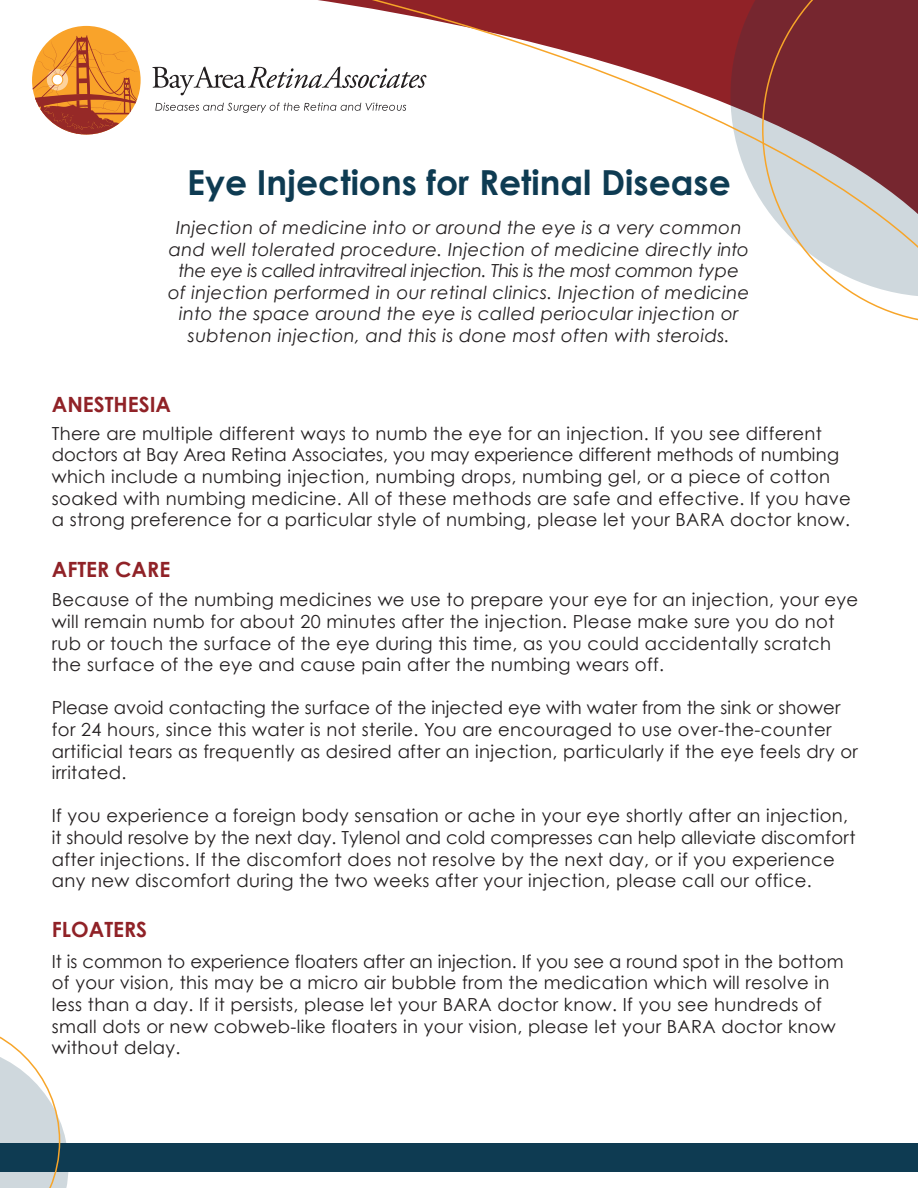
<style>
.page{position:relative;width:918px;height:1188px;background:#fff}
.page>*{position:absolute;margin:0;border:0;box-sizing:border-box;transform-origin:0 0}
.t1{font:700 34.5px "Century Gothic";color:#0e3b52}
.t2{font:700 21px "Century Gothic";color:#902227}
.t3{font:18px/21.6px "Century Gothic";letter-spacing:.02em;color:#231f20}
.t4{font:italic 18px/21.6px "Century Gothic";letter-spacing:.02em;color:#231f20;text-align:center}
</style>
<div class="page">
<div style="left:0;top:1143px;width:918px;height:29px;background:#0e3b52"></div>
<svg style="left:0;top:1036px;width:69px;height:152px"></svg>
<svg style="left:278px;top:0;width:484px;height:202px"></svg>
<svg style="left:762px;top:0;width:156px;height:321px"></svg>
<div style="left:32px;top:26px;width:109px;height:109px;background:#f9a32a;border-radius:50%"></div>
<svg style="left:152px;top:66px;width:275px;height:29px"></svg>
<svg style="left:155px;top:103px;width:251px;height:10px"></svg>
<svg style="left:33px;top:35px;width:106px;height:100px"></svg>
<p class="t1" style="left:187px;top:161px;width:545px">Eye Injections for Retinal Disease</p>
<p class="t4" style="left:168px;top:217px;width:583px">Injection of medicine into or around the eye is a very common and well tolerated procedure. Injection of medicine directly into the eye is called intravitreal injection. This is the most common type of injection performed in our retinal clinics. Injection of medicine into the space around the eye is called periocular injection or subtenon injection, and this is done most often with steroids.</p>
<p class="t2" style="left:52px;top:391px;width:121px">ANESTHESIA</p>
<p class="t3" style="left:52px;top:422px;width:772px">There are multiple different ways to numb the eye for an injection. If you see different</p>
<p class="t3" style="left:52px;top:444px;width:800px">doctors at Bay Area Retina Associates, you may experience different methods of numbing which include a numbing injection, numbing drops, numbing gel, or a piece of cotton soaked with numbing medicine. All of these methods are safe and effective. If you have a strong preference for a particular style of numbing, please let your BARA doctor know.</p>
<p class="t2" style="left:52px;top:556px;width:120px">AFTER CARE</p>
<p class="t3" style="left:52px;top:589px;width:808px">Because of the numbing medicines we use to prepare your eye for an injection, your eye will remain numb for about 20 minutes after the injection. Please make sure you do not rub or touch the surface of the eye during this time, as you could accidentally scratch the surface of the eye and cause pain after the numbing wears off.</p>
<p class="t3" style="left:52px;top:697px;width:808px">Please avoid contacting the surface of the injected eye with water from the sink or shower for 24 hours, since this water is not sterile. You are encouraged to use over-the-counter artificial tears as frequently as desired after an injection, particularly if the eye feels dry or irritated.</p>
<p class="t3" style="left:52px;top:805px;width:805px">If you experience a foreign body sensation or ache in your eye shortly after an injection, it should resolve by the next day. Tylenol and cold compresses can help alleviate discomfort after injections. If the discomfort does not resolve by the next day, or if you experience any new discomfort during the two weeks after your injection, please call our office.</p>
<p class="t2" style="left:52px;top:916px;width:97px">FLOATERS</p>
<p class="t3" style="left:52px;top:950px;width:793px">It is common to experience floaters after an injection. If you see a round spot in the bottom of your vision, this may be a micro air bubble from the medication which will resolve in less than a day. If it persists, please let your BARA doctor know. If you see hundreds of small dots or new cobweb-like floaters in your vision, please let your BARA doctor know without delay.</p>
</div>
